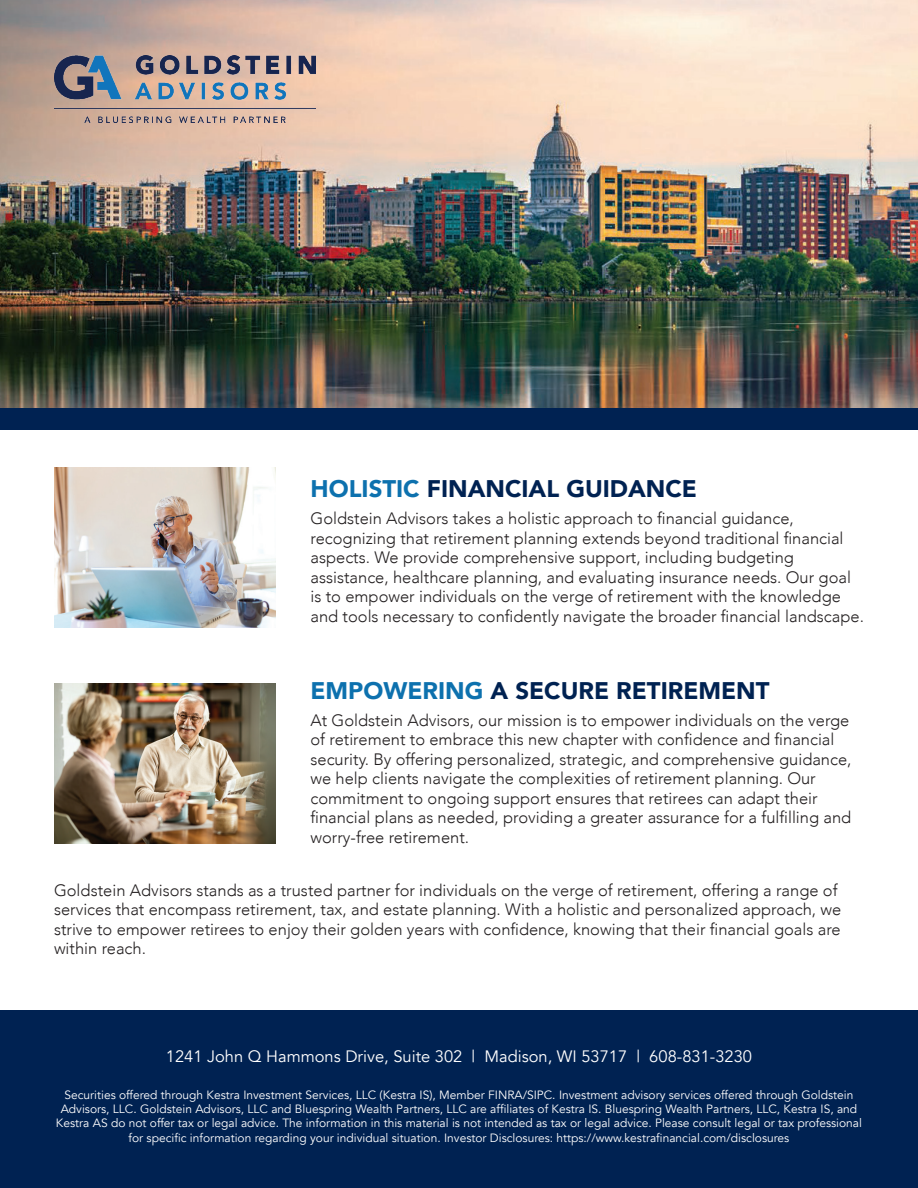
<style>
.page{position:relative;width:918px;height:1188px;background:#fff}
.page>*{position:absolute;margin:0;border:0;box-sizing:border-box;transform-origin:0 0}
.t1{font:900 24px "Avenir";color:#002252}
.t2{font:300 16.5px/19.5px "Avenir";color:#231f20}
.t3{font:16.5px "Avenir";color:#fff}
.t4{font:12px/14.4px "Avenir";color:#fff;text-align:center}
.s1{color:#0d71ae}
</style>
<div class="page">
<div style="left:0;top:1011px;width:918px;height:177px;background:#002252"></div>
<div style="left:0;top:408px;width:918px;height:22px;background:#002252"></div>
<img style="left:0;top:0;width:918px;height:408px">
<img style="left:54px;top:55px;width:262px;height:67px">
<img style="left:54px;top:468px;width:221px;height:160px">
<img style="left:54px;top:684px;width:221px;height:160px">
<h1 class="t1" style="left:310px;top:468px;width:388px"><span class="s1">HOLISTIC</span> FINANCIAL GUIDANCE</h1>
<p class="t2" style="left:310px;top:509px;width:555px">Goldstein Advisors takes a holistic approach to financial guidance, recognizing that retirement planning extends beyond traditional financial aspects. We provide comprehensive support, including budgeting assistance, healthcare planning, and evaluating insurance needs. Our goal is to empower individuals on the verge of retirement with the knowledge and tools necessary to confidently navigate the broader financial landscape.</p>
<h1 class="t1" style="left:310px;top:670px;width:461px"><span class="s1">EMPOWERING</span> A SECURE RETIREMENT</h1>
<p class="t2" style="left:310px;top:710px;width:543px">At Goldstein Advisors, our mission is to empower individuals on the verge of retirement to embrace this new chapter with confidence and financial security. By offering personalized, strategic, and comprehensive guidance, we help clients navigate the complexities of retirement planning. Our commitment to ongoing support ensures that retirees can adapt their financial plans as needed, providing a greater assurance for a fulfilling and worry-free retirement.</p>
<p class="t2" style="left:54px;top:880px;width:789px">Goldstein Advisors stands as a trusted partner for individuals on the verge of retirement, offering a range of services that encompass retirement, tax, and estate planning. With a holistic and personalized approach, we strive to empower retirees to enjoy their golden years with confidence, knowing that their financial goals are within reach.</p>
<p class="t3" style="left:166px;top:1046px;width:588px">1241 John Q Hammons Drive, Suite 302 | Madison, WI 53717 | 608-831-3230</p>
<p class="t4" style="left:56px;top:1087px;width:808px">Securities offered through Kestra Investment Services, LLC (Kestra IS), Member FINRA/SIPC. Investment advisory services offered through Goldstein Advisors, LLC. Goldstein Advisors, LLC and Bluespring Wealth Partners, LLC are affiliates of Kestra IS. Bluespring Wealth Partners, LLC, Kestra IS, and Kestra AS do not offer tax or legal advice. The information in this material is not intended as tax or legal advice. Please consult legal or tax professional for specific information regarding your individual situation. Investor Disclosures: https://www.kestrafinancial.com/disclosures</p>
</div>
